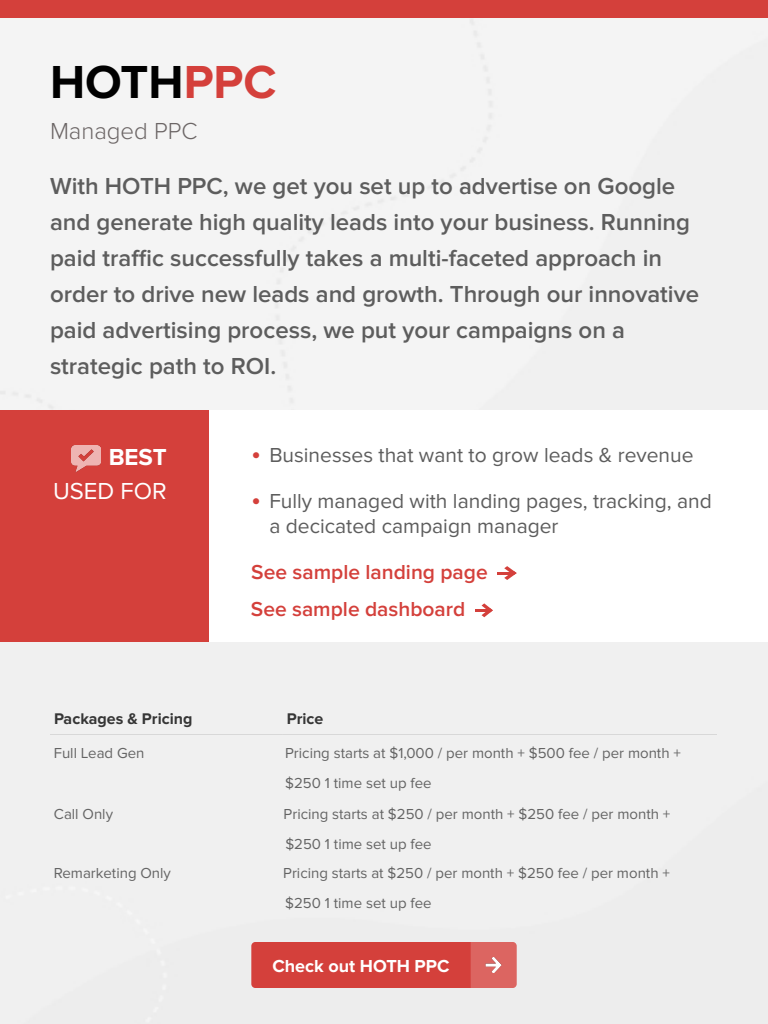
<style>
.page{position:relative;width:768px;height:1024px;background:#fff}
.page>*{position:absolute;margin:0;border:0;box-sizing:border-box;transform-origin:0 0}
.t1{font:700 48px "Proxima Nova";color:#000}
.t2{font:600 24px/36px "Proxima Nova";color:#5d5d5d}
.t3{font:300 24px "Proxima Nova";color:#6c6666}
.t4{font:24px "Proxima Nova";color:#fff}
.t5{font:700 24px "Proxima Nova";color:#fff}
.t6{font:21px/25.2px "Proxima Nova";color:#5d5d5d}
.t7{font:600 21px/37.3px "Proxima Nova";color:#d4403b}
.t8{font:700 18px "Proxima Nova";color:#fff}
.t9{font:700 16px "Proxima Nova";color:#363636}
.t10{font:15px/30px "Proxima Nova";color:#646464}
.s1{color:#d4403b}
.s2{font-size:28px;color:#d4403b}
</style>
<div class="page">
<div style="left:0;top:17px;width:768px;height:1007px;background:#f0f0f0"></div>
<div style="left:0;top:0;width:768px;height:17px;background:#d4403b"></div>
<div style="left:0;top:410px;width:209px;height:232px;background:#d4403b"></div>
<div style="left:209px;top:410px;width:559px;height:232px;background:#fff"></div>
<div style="left:251px;top:942px;width:266px;height:46px;background:#d4403b;border-radius:4px"></div>
<div style="left:471px;top:942px;width:46px;height:46px;background:#dc6561"></div>
<img style="left:486px;top:958px;width:16px;height:14px">
<hr style="left:50px;top:734px;width:233px;height:1px;background:#d8d8d8">
<hr style="left:283px;top:734px;width:434px;height:1px;background:#d8d8d8">
<img style="left:72px;top:445px;width:29px;height:27px">
<hr style="left:498px;top:572px;width:15px;height:3px;background:#d4403b">
<svg style="left:504px;top:566px;width:13px;height:14px"></svg>
<hr style="left:475px;top:609px;width:14px;height:3px;background:#d4403b">
<svg style="left:482px;top:603px;width:11px;height:14px"></svg>
<h1 class="t1" style="left:50px;top:54px;width:228px">HOTH<span class="s1">PPC</span></h1>
<p class="t3" style="left:50px;top:117px;width:149px">Managed PPC</p>
<p class="t2" style="left:50px;top:168px;width:651px">With HOTH PPC, we get you set up to advertise on Google and generate high quality leads into your business. Running paid traffic successfully takes a multi-faceted approach in order to drive new leads and growth. Through our innovative paid advertising process, we put your campaigns on a strategic path to ROI.</p>
<p class="t5" style="left:109px;top:443px;width:59px">BEST</p>
<p class="t4" style="left:53px;top:477px;width:115px">USED FOR</p>
<p class="t6" style="left:251px;top:443px;width:444px"><span class="s2">•</span> Businesses that want to grow leads &amp; revenue</p>
<p class="t6" style="left:269px;top:488px;width:444px;text-indent:-18px"><span class="s2">•</span> Fully managed with landing pages, tracking, and a decicated campaign manager</p>
<p class="t7" style="left:251px;top:553px;width:238px">See sample landing page<br>See sample dashboard</p>
<p class="t9" style="left:54px;top:710px;width:140px">Packages &amp; Pricing</p>
<p class="t9" style="left:287px;top:710px;width:38px">Price</p>
<p class="t10" style="left:54px;top:738px;width:92px">Full Lead Gen</p>
<p class="t10" style="left:285px;top:738px;width:397px">Pricing starts at $1,000 / per month + $500 fee / per month + $250 1 time set up fee</p>
<p class="t10" style="left:54px;top:799px;width:61px">Call Only</p>
<p class="t10" style="left:284px;top:799px;width:388px">Pricing starts at $250 / per month + $250 fee / per month + $250 1 time set up fee</p>
<p class="t10" style="left:54px;top:858px;width:119px">Remarketing Only</p>
<p class="t10" style="left:283px;top:858px;width:388px">Pricing starts at $250 / per month + $250 fee / per month + $250 1 time set up fee</p>
<p class="t8" style="left:273px;top:955px;width:178px">Check out HOTH PPC</p>
</div>
